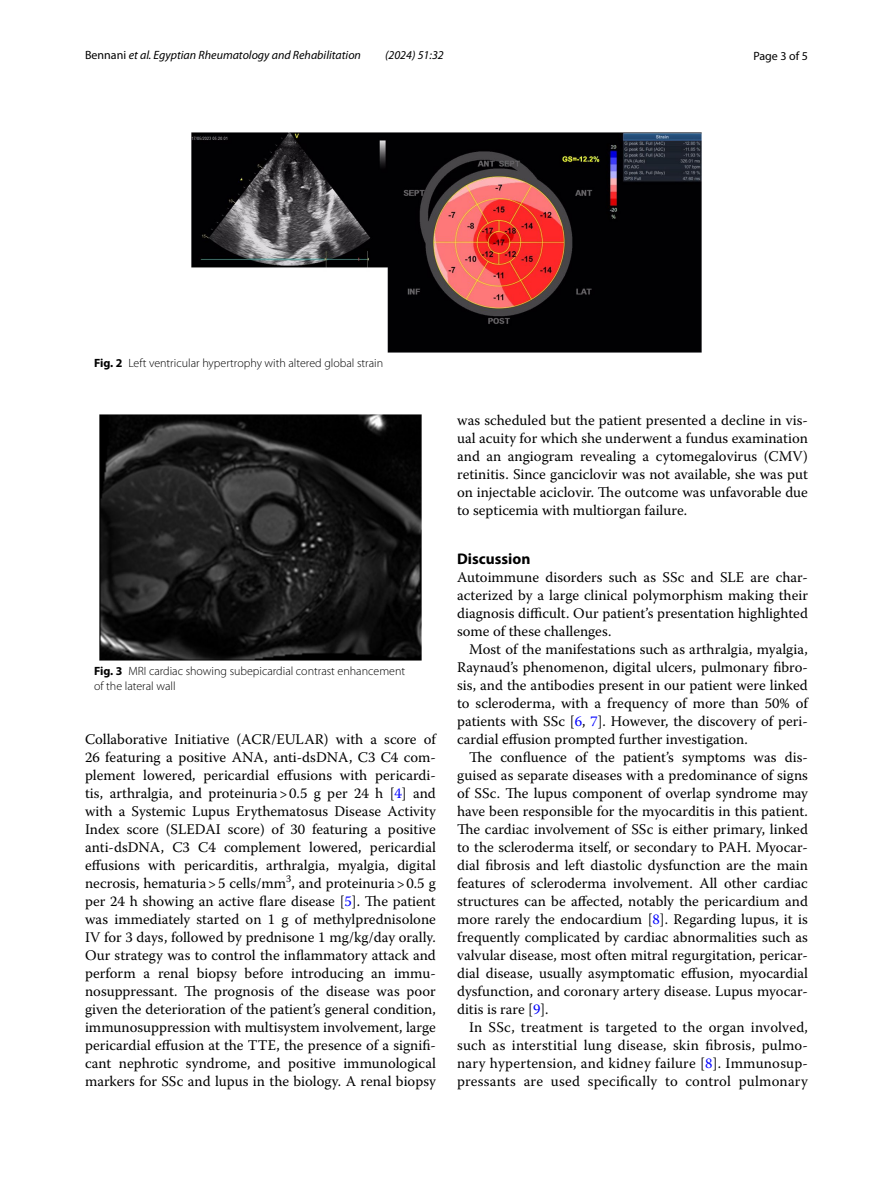
<style>
.page{position:relative;width:893px;height:1187px;background:#fff}
.page>*{position:absolute;margin:0;border:0;box-sizing:border-box;transform-origin:0 0}
.t1{font:700 15.45px "Myriad Pro";color:#000}
.t2{font:14.7px/18px "Warnock Pro";color:#000;text-align:justify}
.t3{font:300 12px/15px "Myriad Pro";color:#000}
.t4{font:italic 12px "Myriad Pro";color:#000}
.t5{font:12px "Myriad Pro";color:#000}
.s1{font-style:normal}
.s2{font-weight:700}
.s3{color:#00f}
</style>
<div class="page">
<img style="left:191px;top:133px;width:511px;height:219px">
<img style="left:100px;top:414px;width:321px;height:246px">
<p class="t4" style="left:85px;top:48px;width:277px"><span class="s1">Bennani</span> et al. Egyptian Rheumatology and Rehabilitation</p>
<p class="t4" style="left:385px;top:48px;width:60px">(2024) 51:32</p>
<p class="t5" style="left:753px;top:48px;width:56px">Page 3 of 5</p>
<p class="t3" style="left:94px;top:356px;width:291px"><span class="s2">Fig. 2</span> Left ventricular hypertrophy with altered global strain</p>
<p class="t3" style="left:94px;top:664px;width:313px"><span class="s2">Fig. 3</span> MRI cardiac showing subepicardial contrast enhancement of the lateral wall</p>
<p class="t2" style="left:85px;top:730px;width:352px">Collaborative Initiative (ACR/EULAR) with a score of 26 featuring a positive ANA, anti-dsDNA, C3 C4 com&shy;plement lowered, pericardial effusions with pericardi&shy;tis, arthralgia, and proteinuria&gt;0.5 g per 24 h [<span class="s3">4</span>] and with a Systemic Lupus Erythematosus Disease Activity Index score (SLEDAI score) of 30 featuring a positive anti-dsDNA, C3 C4 complement lowered, pericardial effusions with pericarditis, arthralgia, myalgia, digital necrosis, hematuria&gt;5 cells/mm<sup>3</sup>, and proteinuria&gt;0.5 g per 24 h showing an active flare disease [<span class="s3">5</span>]. The patient was immediately started on 1 g of methylprednisolone IV for 3 days, followed by prednisone 1 mg/kg/day orally.<br>Our strategy was to control the inflammatory attack and perform a renal biopsy before introducing an immu&shy;nosuppressant. The prognosis of the disease was poor given the deterioration of the patient’s general condition, immunosuppression with multisystem involvement, large pericardial effusion at the TTE, the presence of a signifi&shy;cant nephrotic syndrome, and positive immunological markers for SSc and lupus in the biology. A renal biopsy</p>
<p class="t2" style="left:457px;top:411px;width:352px">was scheduled but the patient presented a decline in vis&shy;ual acuity for which she underwent a fundus examination and an angiogram revealing a cytomegalovirus (CMV) retinitis. Since ganciclovir was not available, she was put on injectable aciclovir. The outcome was unfavorable due to septicemia with multiorgan failure.</p>
<p class="t1" style="left:457px;top:548px;width:75px">Discussion</p>
<p class="t2" style="left:457px;top:567px;width:352px">Autoimmune disorders such as SSc and SLE are char&shy;acterized by a large clinical polymorphism making their diagnosis difficult. Our patient’s presentation highlighted some of these challenges.</p>
<p class="t2" style="left:457px;top:639px;width:352px;text-indent:12px">Most of the manifestations such as arthralgia, myalgia, Raynaud’s phenomenon, digital ulcers, pulmonary fibro&shy;sis, and the antibodies present in our patient were linked to scleroderma, with a frequency of more than 50% of patients with SSc [<span class="s3">6</span>, <span class="s3">7</span>]. However, the discovery of peri&shy;cardial effusion prompted further investigation.</p>
<p class="t2" style="left:457px;top:747px;width:352px;text-indent:12px">The confluence of the patient’s symptoms was dis&shy;guised as separate diseases with a predominance of signs of SSc. The lupus component of overlap syndrome may have been responsible for the myocarditis in this patient.<br>The cardiac involvement of SSc is either primary, linked to the scleroderma itself, or secondary to PAH. Myocar&shy;dial fibrosis and left diastolic dysfunction are the main features of scleroderma involvement. All other cardiac structures can be affected, notably the pericardium and more rarely the endocardium [<span class="s3">8</span>]. Regarding lupus, it is frequently complicated by cardiac abnormalities such as valvular disease, most often mitral regurgitation, pericar&shy;dial disease, usually asymptomatic effusion, myocardial dysfunction, and coronary artery disease. Lupus myocar&shy;ditis is rare [<span class="s3">9</span>].</p>
<p class="t2" style="left:457px;top:1017px;width:352px;text-indent:12px">In SSc, treatment is targeted to the organ involved, such as interstitial lung disease, skin fibrosis, pulmo&shy;nary hypertension, and kidney failure [<span class="s3">8</span>]. Immunosup&shy;pressants are used specifically to control pulmonary</p>
</div>
